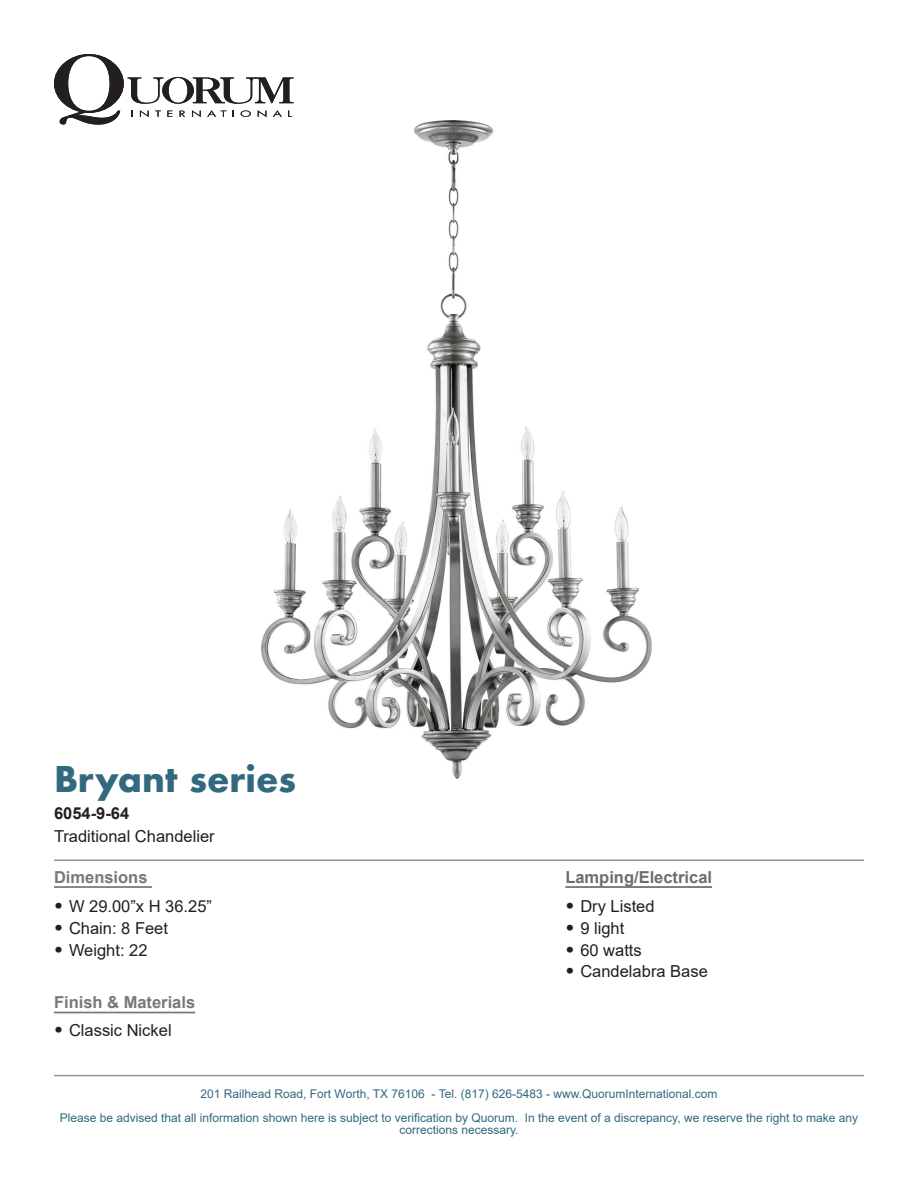
<style>
.page{position:relative;width:918px;height:1188px;background:#fff}
.page>*{position:absolute;margin:0;border:0;box-sizing:border-box;transform-origin:0 0}
.t1{font:700 34.5px "Futura";color:#32697f}
.t2{font:16.5px "Arial";color:#231f20}
.t3{font:700 16.5px "Arial";color:#76787b}
.t4{font:700 16.5px "Arial";color:#6c6d70}
.t5{font:700 16.5px "Arial";color:#231f20}
.t6{font:12px/24px "Arial";color:#32697f;text-align:center}
.s1{font-family:"Gotham";font-weight:900;font-size:18px}
</style>
<div class="page">
<svg style="left:54px;top:54px;width:240px;height:71px"></svg>
<hr style="left:54px;top:860px;width:810px;height:1px;background:#939598">
<hr style="left:54px;top:1075px;width:810px;height:1px;background:#939598">
<img style="left:261px;top:121px;width:390px;height:657px">
<hr style="left:54px;top:886px;width:98px;height:2px;background:#76787b">
<hr style="left:54px;top:1012px;width:141px;height:1px;background:#76787b">
<hr style="left:565px;top:886px;width:147px;height:2px;background:#6c6d70">
<p class="t1" style="left:54px;top:754px;width:243px">Bryant series</p>
<p class="t2" style="left:54px;top:825px;width:162px">Traditional Chandelier</p>
<p class="t5" style="left:54px;top:802px;width:77px">6054-9-64</p>
<p class="t3" style="left:54px;top:865px;width:95px">Dimensions</p>
<p class="t2" style="left:54px;top:895px;width:160px"><span class="s1">•</span> W 29.00”x H 36.25”</p>
<p class="t2" style="left:54px;top:917px;width:116px"><span class="s1">•</span> Chain: 8 Feet</p>
<p class="t2" style="left:54px;top:939px;width:95px"><span class="s1">•</span> Weight: 22</p>
<p class="t3" style="left:54px;top:991px;width:143px">Finish &amp; Materials</p>
<p class="t2" style="left:54px;top:1019px;width:119px"><span class="s1">•</span> Classic Nickel</p>
<p class="t4" style="left:565px;top:865px;width:148px">Lamping/Electrical</p>
<p class="t2" style="left:565px;top:895px;width:91px"><span class="s1">•</span> Dry Listed</p>
<p class="t2" style="left:565px;top:917px;width:61px"><span class="s1">•</span> 9 light</p>
<p class="t2" style="left:565px;top:939px;width:78px"><span class="s1">•</span> 60 watts</p>
<p class="t2" style="left:565px;top:960px;width:144px"><span class="s1">•</span> Candelabra Base</p>
<p class="t6" style="left:60px;top:1082px;width:800px">201 Railhead Road, Fort Worth, TX 76106 - Tel. (817) 626-5483 - www.QuorumInternational.com<br>Please be advised that all information shown here is subject to verification by Quorum. In the event of a discrepancy, we reserve the right to make any</p>
<p class="t6" style="left:399px;top:1118px;width:121px">corrections necessary.</p>
</div>
